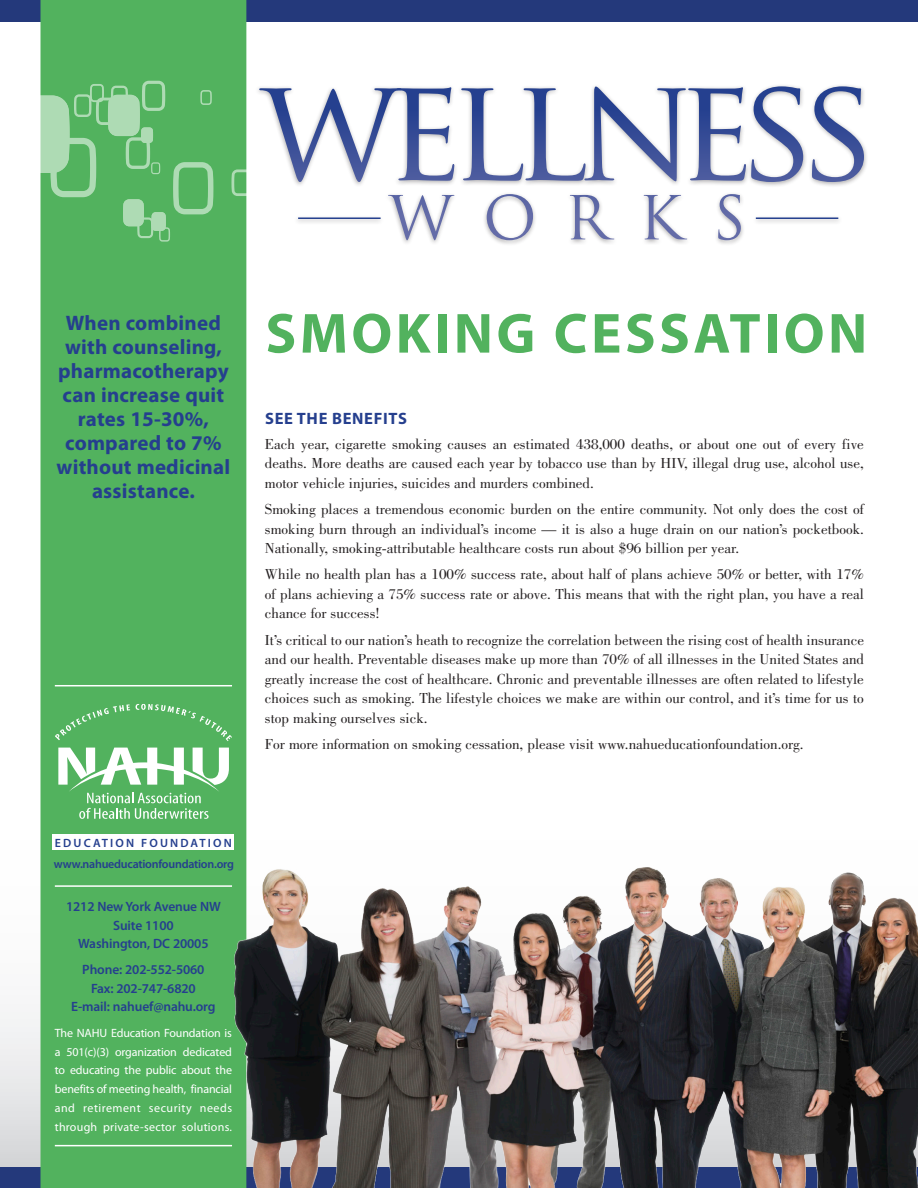
<style>
.page{position:relative;width:918px;height:1188px;background:#fff}
.page>*{position:absolute;margin:0;border:0;box-sizing:border-box;transform-origin:0 0}
.t1{font:700 57px "Myriad Pro";letter-spacing:.06em;color:#52b25e}
.t2{font:700 21px/24px "Myriad Pro";letter-spacing:.01em;color:#253f8e;text-align:center}
.t3{font:700 16.5px "Myriad Pro";letter-spacing:.04em;color:#253f8e}
.t4{font:15px/19.5px "Bodoni";color:#231f20;text-align:justify}
.t5{font:600 13.5px "Myriad Pro";letter-spacing:-.01em;color:#253f8e}
.t6{font:12px/18.8px "Myriad Pro";letter-spacing:.02em;color:#fff;text-align:justify}
.t7{font:600 12px "Myriad Pro";letter-spacing:-.02em;color:#253f8e}
.t8{font:600 12px "Myriad Pro";letter-spacing:.18em;color:#253f8e}
</style>
<div class="page">
<div style="left:0;top:691px;width:918px;height:478px;background:linear-gradient(to bottom,#fff,#e2e3e5)"></div>
<div style="left:0;top:0;width:918px;height:22px;background:#24397b"></div>
<img style="left:0;top:1167px;width:40px;height:21px">
<div style="left:40px;top:0;width:206px;height:1188px;background:#52b25e"></div>
<hr style="left:55px;top:885px;width:177px;height:2px;background:#fff">
<hr style="left:55px;top:685px;width:177px;height:1px;background:#fff">
<hr style="left:55px;top:1145px;width:177px;height:1px;background:#fff">
<svg style="left:55px;top:704px;width:177px;height:37px;background:#5cb667"></svg>
<svg style="left:57px;top:748px;width:172px;height:73px"></svg>
<svg style="left:40px;top:81px;width:207px;height:161px;background:#66bb71"></svg>
<div style="left:52px;top:835px;width:182px;height:15px;background:#fff"></div>
<div style="left:255px;top:83px;width:613px;height:163px;background:#231f20;opacity:.36"></div>
<svg style="left:259px;top:87px;width:195px;height:95px"></svg>
<svg style="left:461px;top:86px;width:342px;height:96px"></svg>
<svg style="left:812px;top:86px;width:52px;height:96px"></svg>
<svg style="left:388px;top:195px;width:66px;height:45px"></svg>
<svg style="left:487px;top:194px;width:46px;height:46px"></svg>
<svg style="left:570px;top:195px;width:44px;height:44px"></svg>
<svg style="left:644px;top:195px;width:43px;height:44px"></svg>
<svg style="left:718px;top:194px;width:23px;height:46px"></svg>
<hr style="left:298px;top:217px;width:83px;height:2px;background:#25408f">
<hr style="left:756px;top:217px;width:82px;height:2px;background:#25408f">
<img style="left:207px;top:765px;width:711px;height:423px">
<p class="t2" style="left:57px;top:310px;width:175px">When combined with counseling, pharmacotherapy can increase quit rates 15‐30%, compared to 7% without medicinal assistance.</p>
<p class="t1" style="left:266px;top:296px;width:603px">SMOKING CESSATION</p>
<p class="t3" style="left:265px;top:408px;width:143px">SEE THE BENEFITS</p>
<p class="t4" style="left:265px;top:434px;width:601px">Each year, cigarette smoking causes an estimated 438,000 deaths, or about one out of every five deaths. More deaths are caused each year by tobacco use than by HIV, illegal drug use, alcohol use, motor vehicle injuries, suicides and murders combined.</p>
<p class="t4" style="left:265px;top:499px;width:601px">Smoking places a tremendous economic burden on the entire community. Not only does the cost of smoking burn through an individual’s income — it is also a huge drain on our nation’s pocketbook.<br>Nationally, smoking-attributable healthcare costs run about $96 billion per year.</p>
<p class="t4" style="left:265px;top:565px;width:600px">While no health plan has a 100% success rate, about half of plans achieve 50% or better, with 17% of plans achieving a 75% success rate or above. This means that with the right plan, you have a real chance for success!</p>
<p class="t4" style="left:265px;top:630px;width:601px">It’s critical to our nation’s heath to recognize the correlation between the rising cost of health insurance and our health. Preventable diseases make up more than 70% of all illnesses in the United States and greatly increase the cost of healthcare. Chronic and preventable illnesses are often related to lifestyle choices such as smoking. The lifestyle choices we make are within our control, and it’s time for us to stop making ourselves sick.</p>
<p class="t4" style="left:265px;top:734px;width:540px">For more information on smoking cessation, please visit www.nahueducationfoundation.org.</p>
<p class="t8" style="left:55px;top:835px;width:179px">EDUCATION FOUNDATION</p>
<p class="t7" style="left:54px;top:856px;width:182px">www.nahueducationfoundation.org</p>
<p class="t5" style="left:66px;top:898px;width:156px">1212 New York Avenue NW</p>
<p class="t5" style="left:113px;top:916px;width:62px">Suite 1100</p>
<p class="t5" style="left:78px;top:935px;width:132px">Washington, DC 20005</p>
<p class="t5" style="left:82px;top:961px;width:124px">Phone: 202-552-5060</p>
<p class="t5" style="left:91px;top:979px;width:106px">Fax: 202-747-6820</p>
<p class="t5" style="left:71px;top:998px;width:146px">E-mail: nahuef@nahu.org</p>
<p class="t6" style="left:55px;top:1023px;width:179px">The NAHU Education Foundation is a 501(c)(3) organization dedicated to educating the public about the benefits of meeting health, financial and retirement security needs through private-sector solutions.</p>
</div>
